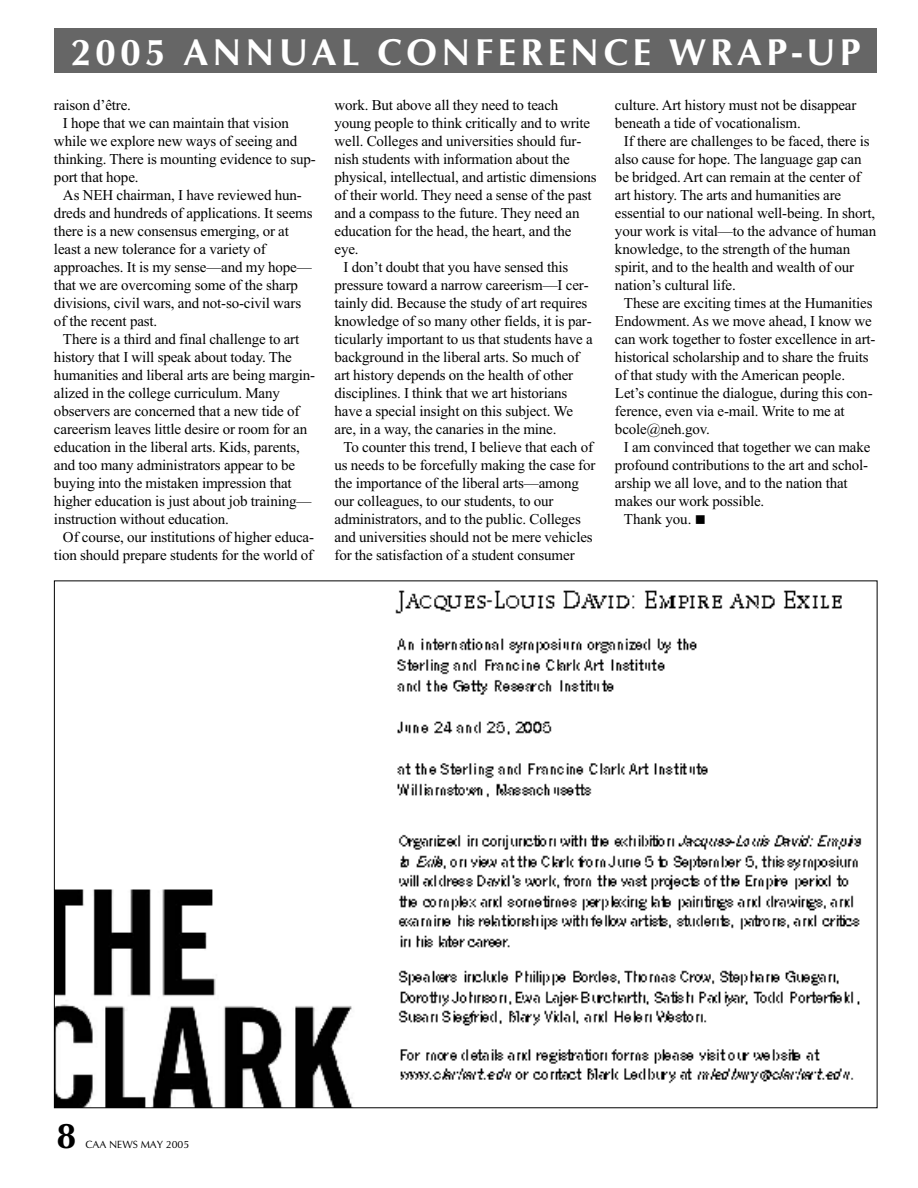
<style>
.page{position:relative;width:918px;height:1188px;background:#fff}
.page>*{position:absolute;margin:0;border:0;box-sizing:border-box;transform-origin:0 0}
.t1{font:700 37.5px "CG Omega";letter-spacing:.11em;color:#fff}
.t2{font:700 36px "CG Omega";color:#000}
.t3{font:15px "Times New Roman";letter-spacing:-.01em;color:#000}
.t4{font:10.5px "CG Omega";color:#000}
</style>
<div class="page">
<img style="left:56px;top:590px;width:806px;height:516px">
<div style="left:55px;top:28px;width:822px;height:46px;background:#666"></div>
<h1 class="t1" style="left:70px;top:37px;width:792px">2005 ANNUAL CONFERENCE WRAP-UP</h1>
<p class="t3" style="left:54px;top:99px;width:79px">raison d’être.</p>
<p class="t3" style="left:63px;top:117px;width:227px">I hope that we can maintain that vision</p>
<p class="t3" style="left:54px;top:135px;width:245px">while we explore new ways of seeing and</p>
<p class="t3" style="left:54px;top:153px;width:263px">thinking. There is mounting evidence to sup-</p>
<p class="t3" style="left:54px;top:171px;width:86px">port that hope.</p>
<p class="t3" style="left:63px;top:189px;width:240px">As NEH chairman, I have reviewed hun-</p>
<p class="t3" style="left:54px;top:207px;width:260px">dreds and hundreds of applications. It seems</p>
<p class="t3" style="left:54px;top:225px;width:237px">there is a new consensus emerging, or at</p>
<p class="t3" style="left:54px;top:243px;width:213px">least a new tolerance for a variety of</p>
<p class="t3" style="left:54px;top:261px;width:259px">approaches. It is my sense—and my hope—</p>
<p class="t3" style="left:54px;top:279px;width:246px">that we are overcoming some of the sharp</p>
<p class="t3" style="left:54px;top:297px;width:249px">divisions, civil wars, and not-so-civil wars</p>
<p class="t3" style="left:54px;top:315px;width:105px">of the recent past.</p>
<p class="t3" style="left:63px;top:333px;width:238px">There is a third and final challenge to art</p>
<p class="t3" style="left:54px;top:351px;width:239px">history that I will speak about today. The</p>
<p class="t3" style="left:54px;top:369px;width:263px">humanities and liberal arts are being margin-</p>
<p class="t3" style="left:54px;top:387px;width:227px">alized in the college curriculum. Many</p>
<p class="t3" style="left:54px;top:405px;width:247px">observers are concerned that a new tide of</p>
<p class="t3" style="left:54px;top:423px;width:255px">careerism leaves little desire or room for an</p>
<p class="t3" style="left:54px;top:441px;width:247px">education in the liberal arts. Kids, parents,</p>
<p class="t3" style="left:54px;top:459px;width:243px">and too many administrators appear to be</p>
<p class="t3" style="left:54px;top:477px;width:239px">buying into the mistaken impression that</p>
<p class="t3" style="left:54px;top:495px;width:259px">higher education is just about job training—</p>
<p class="t3" style="left:54px;top:513px;width:176px">instruction without education.</p>
<p class="t3" style="left:63px;top:531px;width:253px">Of course, our institutions of higher educa-</p>
<p class="t3" style="left:54px;top:549px;width:261px">tion should prepare students for the world of</p>
<p class="t3" style="left:334px;top:99px;width:225px">work. But above all they need to teach</p>
<p class="t3" style="left:334px;top:117px;width:257px">young people to think critically and to write</p>
<p class="t3" style="left:334px;top:135px;width:248px">well. Colleges and universities should fur-</p>
<p class="t3" style="left:334px;top:153px;width:237px">nish students with information about the</p>
<p class="t3" style="left:334px;top:171px;width:264px">physical, intellectual, and artistic dimensions</p>
<p class="t3" style="left:334px;top:189px;width:259px">of their world. They need a sense of the past</p>
<p class="t3" style="left:334px;top:207px;width:247px">and a compass to the future. They need an</p>
<p class="t3" style="left:334px;top:225px;width:239px">education for the head, the heart, and the</p>
<p class="t3" style="left:334px;top:243px;width:26px">eye.</p>
<p class="t3" style="left:343px;top:261px;width:226px">I don’t doubt that you have sensed this</p>
<p class="t3" style="left:334px;top:279px;width:256px">pressure toward a narrow careerism—I cer-</p>
<p class="t3" style="left:334px;top:297px;width:254px">tainly did. Because the study of art requires</p>
<p class="t3" style="left:334px;top:315px;width:259px">knowledge of so many other fields, it is par-</p>
<p class="t3" style="left:334px;top:333px;width:260px">ticularly important to us that students have a</p>
<p class="t3" style="left:334px;top:351px;width:247px">background in the liberal arts. So much of</p>
<p class="t3" style="left:334px;top:369px;width:240px">art history depends on the health of other</p>
<p class="t3" style="left:334px;top:387px;width:234px">disciplines. I think that we art historians</p>
<p class="t3" style="left:334px;top:405px;width:240px">have a special insight on this subject. We</p>
<p class="t3" style="left:334px;top:423px;width:224px">are, in a way, the canaries in the mine.</p>
<p class="t3" style="left:343px;top:441px;width:251px">To counter this trend, I believe that each of</p>
<p class="t3" style="left:334px;top:459px;width:262px">us needs to be forcefully making the case for</p>
<p class="t3" style="left:334px;top:477px;width:246px">the importance of the liberal arts—among</p>
<p class="t3" style="left:334px;top:495px;width:220px">our colleagues, to our students, to our</p>
<p class="t3" style="left:334px;top:513px;width:248px">administrators, and to the public. Colleges</p>
<p class="t3" style="left:334px;top:531px;width:260px">and universities should not be mere vehicles</p>
<p class="t3" style="left:334px;top:549px;width:242px">for the satisfaction of a student consumer</p>
<p class="t3" style="left:615px;top:99px;width:243px">culture. Art history must not be disappear</p>
<p class="t3" style="left:615px;top:117px;width:187px">beneath a tide of vocationalism.</p>
<p class="t3" style="left:624px;top:135px;width:247px">If there are challenges to be faced, there is</p>
<p class="t3" style="left:615px;top:153px;width:248px">also cause for hope. The language gap can</p>
<p class="t3" style="left:615px;top:171px;width:247px">be bridged. Art can remain at the center of</p>
<p class="t3" style="left:615px;top:189px;width:228px">art history. The arts and humanities are</p>
<p class="t3" style="left:615px;top:207px;width:262px">essential to our national well-being. In short,</p>
<p class="t3" style="left:615px;top:225px;width:263px">your work is vital—to the advance of human</p>
<p class="t3" style="left:615px;top:243px;width:237px">knowledge, to the strength of the human</p>
<p class="t3" style="left:615px;top:261px;width:241px">spirit, and to the health and wealth of our</p>
<p class="t3" style="left:615px;top:279px;width:122px">nation’s cultural life.</p>
<p class="t3" style="left:624px;top:297px;width:250px">These are exciting times at the Humanities</p>
<p class="t3" style="left:615px;top:315px;width:258px">Endowment. As we move ahead, I know we</p>
<p class="t3" style="left:615px;top:333px;width:262px">can work together to foster excellence in art-</p>
<p class="t3" style="left:615px;top:351px;width:255px">historical scholarship and to share the fruits</p>
<p class="t3" style="left:615px;top:369px;width:232px">of that study with the American people.</p>
<p class="t3" style="left:615px;top:387px;width:259px">Let’s continue the dialogue, during this con-</p>
<p class="t3" style="left:615px;top:405px;width:231px">ference, even via e-mail. Write to me at</p>
<p class="t3" style="left:615px;top:423px;width:97px">bcole@neh.gov.</p>
<p class="t3" style="left:624px;top:441px;width:248px">I am convinced that together we can make</p>
<p class="t3" style="left:615px;top:459px;width:255px">profound contributions to the art and schol-</p>
<p class="t3" style="left:615px;top:477px;width:234px">arship we all love, and to the nation that</p>
<p class="t3" style="left:615px;top:495px;width:151px">makes our work possible.</p>
<p class="t3" style="left:624px;top:513px;width:69px">Thank you.</p>
<h2 class="t2" style="left:57px;top:1121px;width:21px">8</h2>
<p class="t4" style="left:86px;top:1140px;width:105px">CAA NEWS MAY 2005</p>
</div>
